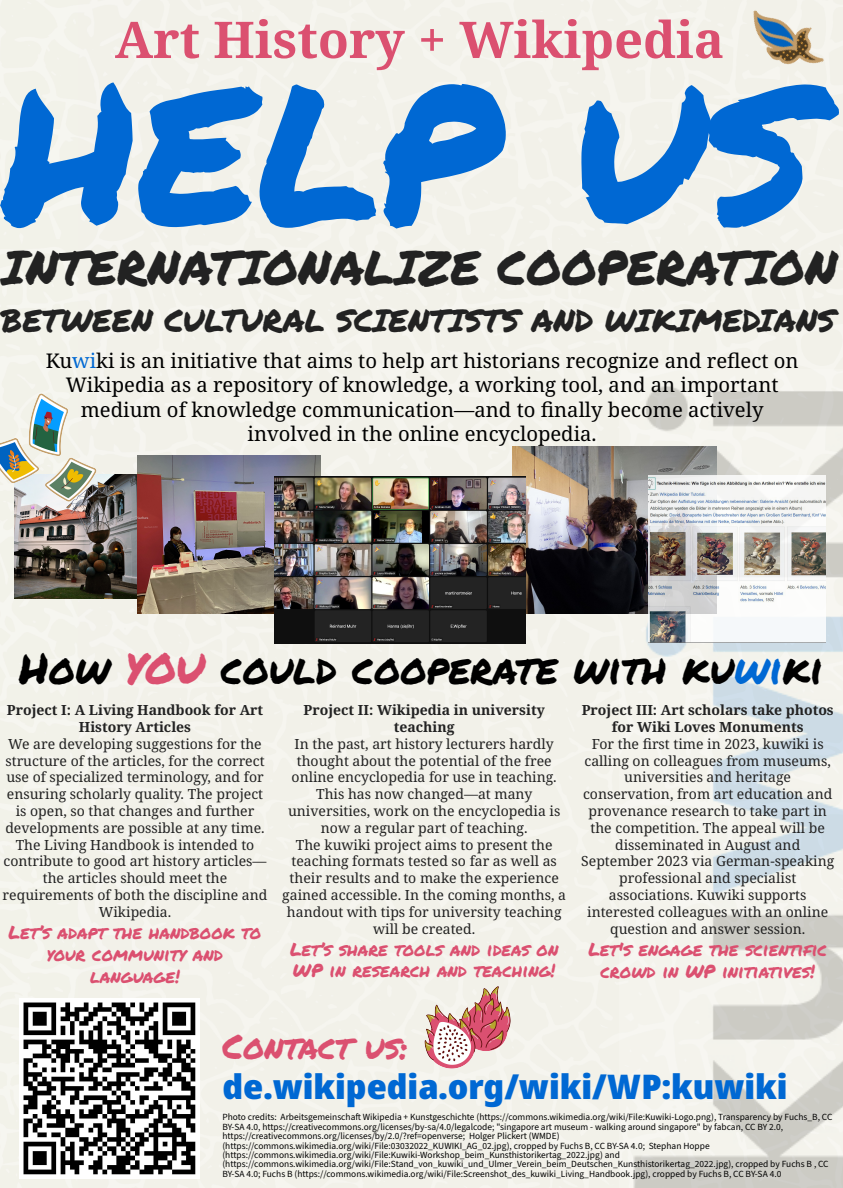
<style>
.page{position:relative;width:843px;height:1188px;background:#fff}
.page>*{position:absolute;margin:0;border:0;box-sizing:border-box;transform-origin:0 0}
.t1{font:193.3px "Permanent Marker";color:#0068d3}
.t2{font:700 50.6px "Noto Serif";color:#db5070}
.t3{font:47.4px "Permanent Marker";color:#222}
.t4{font:42.2px "Permanent Marker";color:#000}
.t5{font:900 34px "Noto Sans Display";color:#0068d3}
.t6{font:34px "Permanent Marker";color:#db5070}
.t7{font:31.3px "Permanent Marker";color:#222}
.t8{font:20.2px/24.3px "Noto Serif";color:#000;text-align:center}
.t9{font:18.3px/22px "Permanent Marker";color:#db5070;text-align:center}
.t10{font:18.2px/21.9px "Permanent Marker";color:#db5070}
.t11{font:14px/16.8px "Noto Serif";color:#222;text-align:center}
.t12{font:700 14px/16.8px "Noto Serif";color:#222;text-align:center}
.t13{font:9.4px/9.4px "Source Sans 3";color:#000}
.s1{color:#0068d3}
.s2{color:#db5070}
</style>
<div class="page">
<div style="left:0;top:0;width:842px;height:1188px;background:#f2f1e9"></div>
<img style="left:619px;top:370px;width:223px;height:818px">
<img style="left:512px;top:446px;width:204px;height:167px">
<img style="left:648px;top:476px;width:176px;height:167px">
<img style="left:19px;top:999px;width:180px;height:180px">
<img style="left:15px;top:474px;width:123px;height:125px">
<img style="left:138px;top:455px;width:182px;height:158px">
<img style="left:275px;top:477px;width:250px;height:167px">
<img style="left:407px;top:968px;width:122px;height:122px">
<img style="left:0;top:385px;width:103px;height:123px">
<img style="left:741px;top:0;width:91px;height:85px">
<h2 class="t2" style="left:115px;top:4px;width:610px">Art History + Wikipedia</h2>
<h1 class="t1" style="left:2px;top:11px;width:817px">HELP US</h1>
<h3 class="t3" style="left:2px;top:233px;width:837px">INTERNATIONALIZE COOPERATION</h3>
<h3 class="t7" style="left:1px;top:298px;width:835px">BETWEEN CULTURAL SCIENTISTS AND WIKIMEDIANS</h3>
<p class="t8" style="left:46px;top:349px;width:754px">Ku<span class="s1">wi</span>ki is an initiative that aims to help art historians recognize and reflect on Wikipedia as a repository of knowledge, a working tool, and an important medium of knowledge communication—and to finally become actively involved in the online encyclopedia.</p>
<h3 class="t4" style="left:19px;top:638px;width:805px">How <span class="s2">YOU</span> could cooperate with ku<span class="s1">wi</span>ki</h3>
<p class="t12" style="left:7px;top:702px;width:258px">Project I: A Living Handbook for Art<br>History Articles</p>
<p class="t11" style="left:3px;top:736px;width:266px">We are developing suggestions for the structure of the articles, for the correct use of specialized terminology, and for ensuring scholarly quality. The project is open, so that changes and further developments are possible at any time.<br>The Living Handbook is intended to contribute to good art history articles— the articles should meet the requirements of both the discipline and Wikipedia.</p>
<h3 class="t9" style="left:9px;top:921px;width:254px">Let’s adapt the handbook to your community and language!</h3>
<p class="t12" style="left:303px;top:702px;width:243px">Project II: Wikipedia in university teaching</p>
<p class="t11" style="left:282px;top:736px;width:285px">In the past, art history lecturers hardly thought about the potential of the free online encyclopedia for use in teaching.<br>This has now changed—at many universities, work on the encyclopedia is now a regular part of teaching.<br>The kuwiki project aims to present the teaching formats tested so far as well as their results and to make the experience gained accessible. In the coming months, a handout with tips for university teaching will be created.</p>
<h3 class="t10" style="left:290px;top:937px;width:270px">Let’s share tools and ideas on<br>WP in research and teaching!</h3>
<p class="t12" style="left:581px;top:702px;width:253px">Project III: Art scholars take photos for Wiki Loves Monuments</p>
<p class="t11" style="left:581px;top:736px;width:254px">For the first time in 2023, kuwiki is calling on colleagues from museums, universities and heritage conservation, from art education and provenance research to take part in the competition. The appeal will be disseminated in August and September 2023 via German-speaking professional and specialist associations. Kuwiki supports interested colleagues with an online question and answer session.</p>
<h3 class="t9" style="left:588px;top:937px;width:240px">Let's engage the scientific crowd in WP initiatives!</h3>
<h3 class="t6" style="left:222px;top:1021px;width:187px">Contact us:</h3>
<h3 class="t5" style="left:222px;top:1061px;width:566px">de.wikipedia.org/wiki/WP:kuwiki</h3>
<p class="t13" style="left:222px;top:1113px;width:611px">Photo credits: Arbeitsgemeinschaft Wikipedia + Kunstgeschichte (https://commons.wikimedia.org/wiki/File:Kuwiki-Logo.png), Transparency by Fuchs_B, CC BY-SA 4.0, https://creativecommons.org/licenses/by-sa/4.0/legalcode; "singapore art museum - walking around singapore" by fabcan, CC BY 2.0, https://creativecommons.org/licenses/by/2.0/?ref=openverse; Holger Plickert (WMDE) (https://commons.wikimedia.org/wiki/File:03032022_KUWIKI_AG_02.jpg), cropped by Fuchs B, CC BY-SA 4.0; Stephan Hoppe (https://commons.wikimedia.org/wiki/File:Kuwiki-Workshop_beim_Kunsthistorikertag_2022.jpg) and (https://commons.wikimedia.org/wiki/File:Stand_von_kuwiki_und_Ulmer_Verein_beim_Deutschen_Kunsthistorikertag_2022.jpg), cropped by Fuchs B , CC BY-SA 4.0; Fuchs B (https://commons.wikimedia.org/wiki/File:Screenshot_des_kuwiki_Living_Handbook.jpg), cropped by Fuchs B, CC BY-SA 4.0</p>
</div>
